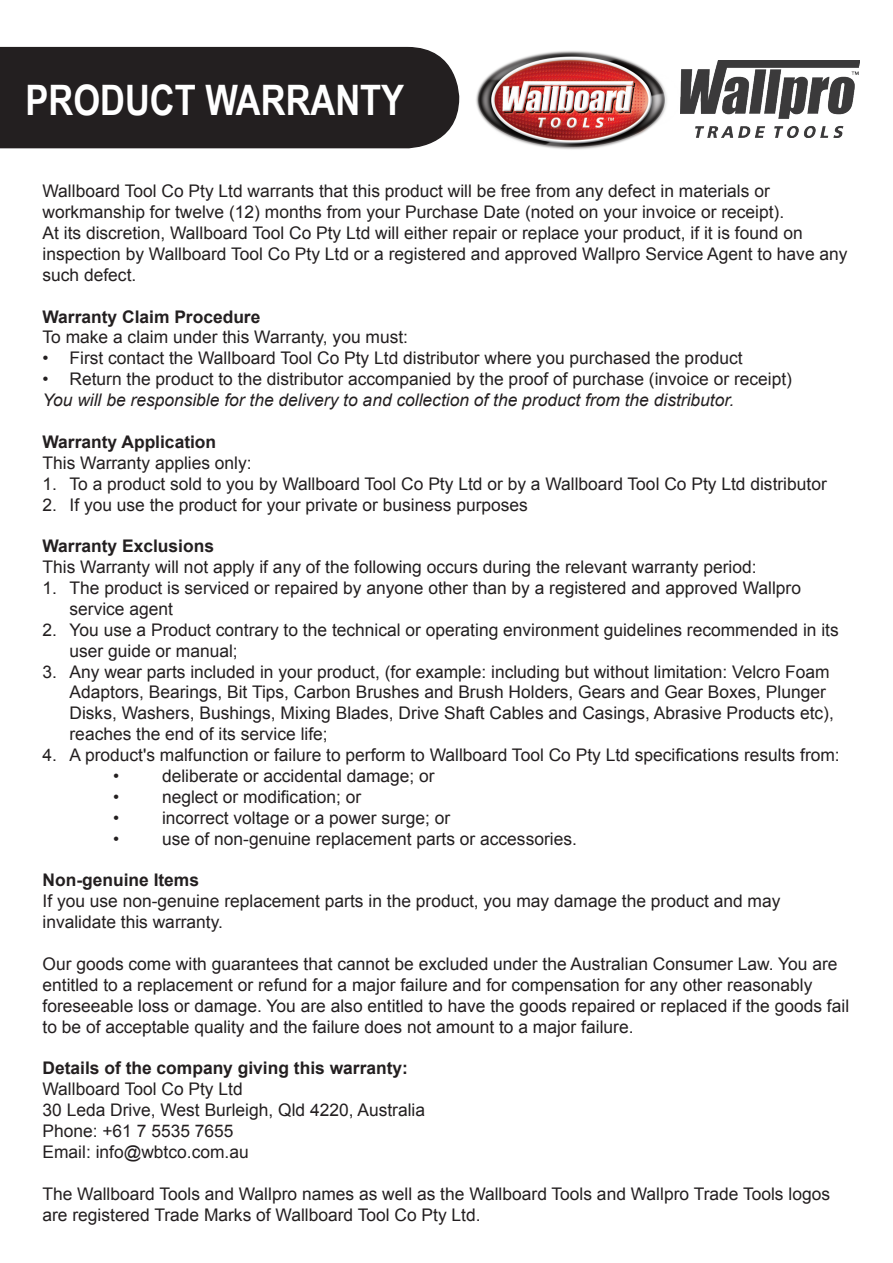
<style>
.page{position:relative;width:893px;height:1263px;background:#fff}
.page>*{position:absolute;margin:0;border:0;box-sizing:border-box;transform-origin:0 0}
.t1{font:700 42px "Arial Narrow";color:#fff}
.t2{font:17.4px/20.9px "Arial";color:#231f20}
.t3{font:700 17.4px "Arial";color:#231f20}
.t4{font:italic 17.4px "Arial";color:#231f20}
</style>
<div class="page">
<img style="left:476px;top:51px;width:191px;height:99px">
<div style="left:0;top:46px;width:460px;height:103px;background:#231f20"></div>
<img style="left:680px;top:61px;width:180px;height:76px">
<h1 class="t1" style="left:26px;top:76px;width:380px">PRODUCT WARRANTY</h1>
<p class="t2" style="left:43px;top:181px;width:806px">Wallboard Tool Co Pty Ltd warrants that this product will be free from any defect in materials or workmanship for twelve (12) months from your Purchase Date (noted on your invoice or receipt).<br>At its discretion, Wallboard Tool Co Pty Ltd will either repair or replace your product, if it is found on inspection by Wallboard Tool Co Pty Ltd or a registered and approved Wallpro Service Agent to have any such defect.</p>
<p class="t3" style="left:43px;top:305px;width:219px">Warranty Claim Procedure</p>
<p class="t2" style="left:43px;top:327px;width:367px">To make a claim under this Warranty, you must:</p>
<p class="t2" style="left:43px;top:348px;width:702px">• First contact the Wallboard Tool Co Pty Ltd distributor where you purchased the product</p>
<p class="t2" style="left:43px;top:369px;width:751px">• Return the product to the distributor accompanied by the proof of purchase (invoice or receipt)</p>
<p class="t4" style="left:43px;top:389px;width:693px">You will be responsible for the delivery to and collection of the product from the distributor.</p>
<p class="t3" style="left:43px;top:430px;width:175px">Warranty Application</p>
<p class="t2" style="left:43px;top:452px;width:211px">This Warranty applies only:</p>
<p class="t2" style="left:43px;top:473px;width:786px">1. To a product sold to you by Wallboard Tool Co Pty Ltd or by a Wallboard Tool Co Pty Ltd distributor</p>
<p class="t2" style="left:43px;top:494px;width:487px">2. If you use the product for your private or business purposes</p>
<p class="t3" style="left:43px;top:535px;width:173px">Warranty Exclusions</p>
<p class="t2" style="left:43px;top:557px;width:715px">This Warranty will not apply if any of the following occurs during the relevant warranty period:</p>
<p class="t2" style="left:70px;top:578px;width:733px;text-indent:-27px">1. The product is serviced or repaired by anyone other than by a registered and approved Wallpro service agent</p>
<p class="t2" style="left:70px;top:619px;width:771px;text-indent:-27px">2. You use a Product contrary to the technical or operating environment guidelines recommended in its user guide or manual;</p>
<p class="t2" style="left:70px;top:661px;width:766px;text-indent:-27px">3. Any wear parts included in your product, (for example: including but without limitation: Velcro Foam Adaptors, Bearings, Bit Tips, Carbon Brushes and Brush Holders, Gears and Gear Boxes, Plunger Disks, Washers, Bushings, Mixing Blades, Drive Shaft Cables and Casings, Abrasive Products etc), reaches the end of its service life;</p>
<p class="t2" style="left:113px;top:745px;width:728px;text-indent:-71px">4. A product's malfunction or failure to perform to Wallboard Tool Co Pty Ltd specifications results from: •</p>
<p class="t2" style="left:162px;top:766px;width:274px">deliberate or accidental damage; or</p>
<p class="t2" style="left:113px;top:786px;width:8px">•</p>
<p class="t2" style="left:162px;top:786px;width:201px">neglect or modification; or</p>
<p class="t2" style="left:113px;top:807px;width:8px">•</p>
<p class="t2" style="left:162px;top:807px;width:290px">incorrect voltage or a power surge; or</p>
<p class="t2" style="left:113px;top:828px;width:8px">•</p>
<p class="t2" style="left:162px;top:828px;width:416px">use of non-genuine replacement parts or accessories.</p>
<p class="t3" style="left:43px;top:869px;width:158px">Non-genuine Items</p>
<p class="t2" style="left:43px;top:891px;width:739px">If you use non-genuine replacement parts in the product, you may damage the product and may invalidate this warranty.</p>
<p class="t2" style="left:43px;top:953px;width:808px">Our goods come with guarantees that cannot be excluded under the Australian Consumer Law. You are entitled to a replacement or refund for a major failure and for compensation for any other reasonably foreseeable loss or damage. You are also entitled to have the goods repaired or replaced if the goods fail to be of acceptable quality and the failure does not amount to a major failure.</p>
<p class="t3" style="left:43px;top:1057px;width:367px">Details of the company giving this warranty:</p>
<p class="t2" style="left:43px;top:1079px;width:384px">Wallboard Tool Co Pty Ltd<br>30 Leda Drive, West Burleigh, Qld 4220, Australia<br>Phone: +61 7 5535 7655<br>Email: info@wbtco.com.au</p>
<p class="t2" style="left:43px;top:1183px;width:789px">The Wallboard Tools and Wallpro names as well as the Wallboard Tools and Wallpro Trade Tools logos are registered Trade Marks of Wallboard Tool Co Pty Ltd.</p>
</div>
